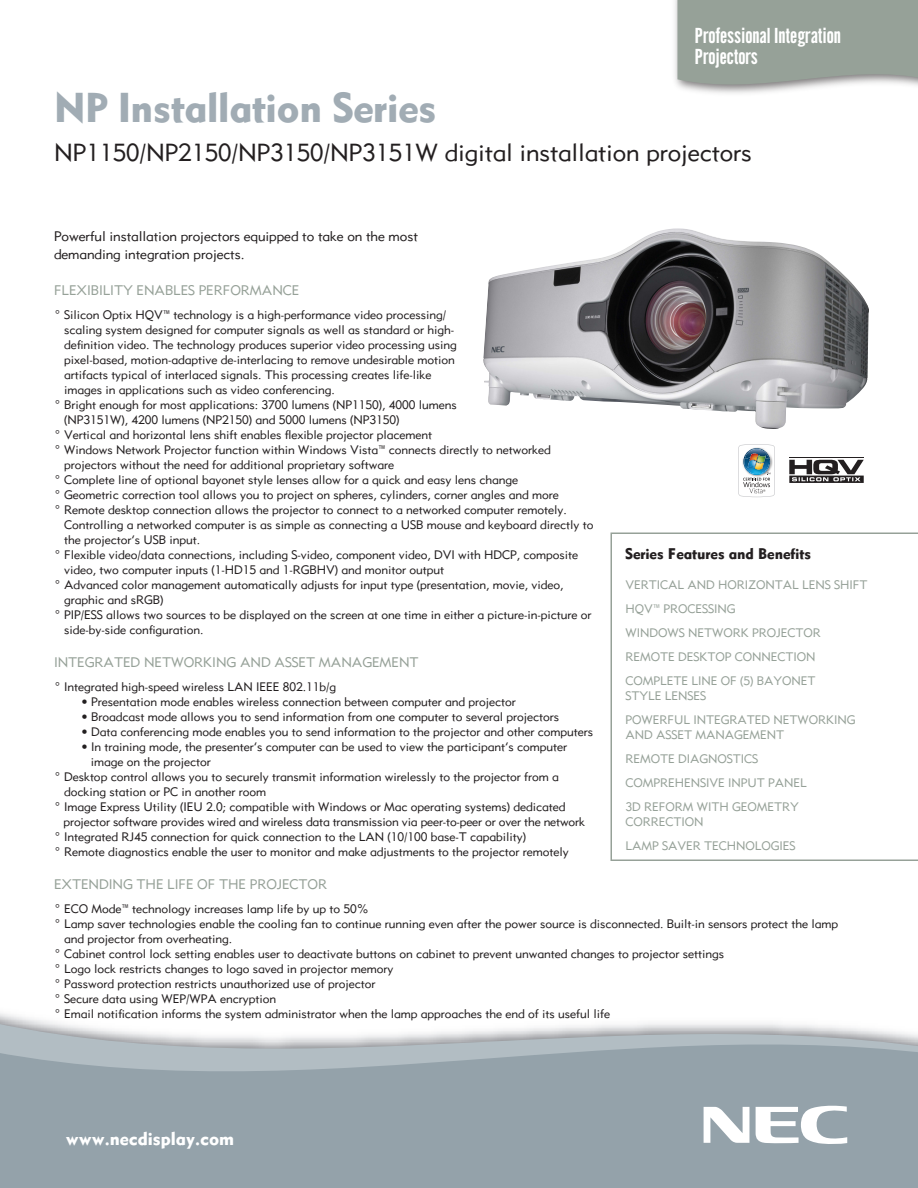
<style>
.page{position:relative;width:918px;height:1188px;background:#fff}
.page>*{position:absolute;margin:0;border:0;box-sizing:border-box;transform-origin:0 0}
.t1{font:40.5px "AT Gothic No 3";color:#a1acb4}
.t2{font:24px "AT Gothic No 2";color:#231f20}
.t3{font:21px/21px "AT Gothic No 1";color:#fff}
.t4{font:18px "AT Gothic No 3";color:#fff}
.t5{font:15px "AT Gothic No 3";color:#231f20}
.t6{font:13.5px "AT Gothic No 2";color:#96a198}
.t7{font:13.5px/18px "AT Gothic No 2";color:#231f20}
.t8{font:12px/15px "AT Gothic No 2";color:#231f20}
.t9{font:12px/15px "AT Gothic No 2";color:#96a198}
</style>
<div class="page">
<div style="left:671px;top:0;width:247px;height:97px;background:#231f20;opacity:.6"></div>
<svg style="left:677px;top:0;width:241px;height:97px;background:#a3aca5"></svg>
<svg style="left:0;top:1013px;width:918px;height:175px;background:#a5b0b7"></svg>
<svg style="left:704px;top:1107px;width:45px;height:36px"></svg>
<svg style="left:756px;top:1105px;width:91px;height:39px"></svg>
<svg style="left:610px;top:532px;width:308px;height:329px"></svg>
<img style="left:483px;top:228px;width:386px;height:201px">
<svg style="left:738px;top:444px;width:37px;height:53px"></svg>
<hr style="left:789px;top:458px;width:75px;height:1px;background:#231f20">
<svg style="left:789px;top:460px;width:75px;height:23px"></svg>
<p class="t3" style="left:695px;top:25px;width:147px">Professional Integration<br>Projectors</p>
<p class="t1" style="left:54px;top:83px;width:384px">NP Installation Series</p>
<p class="t2" style="left:54px;top:137px;width:699px">NP1150/NP2150/NP3150/NP3151W digital installation projectors</p>
<p class="t7" style="left:54px;top:227px;width:365px">Powerful installation projectors equipped to take on the most demanding integration projects.</p>
<p class="t6" style="left:54px;top:282px;width:247px">FLEXIBILITY ENABLES PERFORMANCE</p>
<p class="t8" style="left:64px;top:307px;width:394px;text-indent:-10px">° Silicon Optix HQV™ technology is a high-performance video processing/ scaling system designed for computer signals as well as standard or high&shy;definition video. The technology produces superior video processing using pixel-based, motion-adaptive de-interlacing to remove undesirable motion artifacts typical of interlaced signals. This processing creates life-like images in applications such as video conferencing.</p>
<p class="t8" style="left:64px;top:397px;width:394px;text-indent:-10px">° Bright enough for most applications: 3700 lumens (NP1150), 4000 lumens (NP3151W), 4200 lumens (NP2150) and 5000 lumens (NP3150)</p>
<p class="t8" style="left:54px;top:427px;width:380px">° Vertical and horizontal lens shift enables flexible projector placement</p>
<p class="t8" style="left:64px;top:442px;width:488px;text-indent:-10px">° Windows Network Projector function within Windows Vista™ connects directly to networked projectors without the need for additional proprietary software</p>
<p class="t8" style="left:54px;top:472px;width:466px">° Complete line of optional bayonet style lenses allow for a quick and easy lens change</p>
<p class="t8" style="left:54px;top:487px;width:506px">° Geometric correction tool allows you to project on spheres, cylinders, corner angles and more</p>
<p class="t8" style="left:64px;top:502px;width:531px;text-indent:-10px">° Remote desktop connection allows the projector to connect to a networked computer remotely.<br>Controlling a networked computer is as simple as connecting a USB mouse and keyboard directly to the projector’s USB input.</p>
<p class="t8" style="left:64px;top:547px;width:516px;text-indent:-10px">° Flexible video/data connections, including S-video, component video, DVI with HDCP, composite video, two computer inputs (1-HD15 and 1-RGBHV) and monitor output</p>
<p class="t8" style="left:64px;top:577px;width:501px;text-indent:-10px">° Advanced color management automatically adjusts for input type (presentation, movie, video, graphic and sRGB)</p>
<p class="t8" style="left:64px;top:607px;width:529px;text-indent:-10px">° PIP/ESS allows two sources to be displayed on the screen at one time in either a picture-in-picture or side-by-side configuration.</p>
<p class="t6" style="left:54px;top:654px;width:366px">INTEGRATED NETWORKING AND ASSET MANAGEMENT</p>
<p class="t8" style="left:54px;top:679px;width:284px">° Integrated high-speed wireless LAN IEEE 802.11b/g</p>
<p class="t8" style="left:81px;top:694px;width:436px">• Presentation mode enables wireless connection between computer and projector</p>
<p class="t8" style="left:81px;top:709px;width:480px">• Broadcast mode allows you to send information from one computer to several projectors</p>
<p class="t8" style="left:81px;top:724px;width:514px">• Data conferencing mode enables you to send information to the projector and other computers</p>
<p class="t8" style="left:91px;top:739px;width:478px;text-indent:-10px">• In training mode, the presenter’s computer can be used to view the participant’s computer image on the projector</p>
<p class="t8" style="left:64px;top:769px;width:496px;text-indent:-10px">° Desktop control allows you to securely transmit information wirelessly to the projector from a docking station or PC in another room</p>
<p class="t8" style="left:64px;top:799px;width:523px;text-indent:-10px">° Image Express Utility (IEU 2.0; compatible with Windows or Mac operating systems) dedicated projector software provides wired and wireless data transmission via peer-to-peer or over the network</p>
<p class="t8" style="left:54px;top:829px;width:474px">° Integrated RJ45 connection for quick connection to the LAN (10/100 base-T capability)</p>
<p class="t8" style="left:54px;top:844px;width:516px">° Remote diagnostics enable the user to monitor and make adjustments to the projector remotely</p>
<p class="t6" style="left:54px;top:876px;width:275px">EXTENDING THE LIFE OF THE PROJECTOR</p>
<p class="t8" style="left:54px;top:901px;width:316px">° ECO Mode™ technology increases lamp life by up to 50%</p>
<p class="t8" style="left:64px;top:916px;width:776px;text-indent:-10px">° Lamp saver technologies enable the cooling fan to continue running even after the power source is disconnected. Built-in sensors protect the lamp and projector from overheating.</p>
<p class="t8" style="left:54px;top:946px;width:672px">° Cabinet control lock setting enables user to deactivate buttons on cabinet to prevent unwanted changes to projector settings</p>
<p class="t8" style="left:54px;top:961px;width:341px">° Logo lock restricts changes to logo saved in projector memory</p>
<p class="t8" style="left:54px;top:976px;width:323px">° Password protection restricts unauthorized use of projector</p>
<p class="t8" style="left:54px;top:991px;width:224px">° Secure data using WEP/WPA encryption</p>
<p class="t8" style="left:54px;top:1006px;width:558px">° Email notification informs the system administrator when the lamp approaches the end of its useful life</p>
<p class="t5" style="left:626px;top:544px;width:187px">Series Features and Benefits</p>
<p class="t9" style="left:626px;top:577px;width:244px">VERTICAL AND HORIZONTAL LENS SHIFT</p>
<p class="t9" style="left:626px;top:601px;width:112px">HQV™ PROCESSING</p>
<p class="t9" style="left:626px;top:625px;width:197px">WINDOWS NETWORK PROJECTOR</p>
<p class="t9" style="left:626px;top:649px;width:192px">REMOTE DESKTOP CONNECTION</p>
<p class="t9" style="left:626px;top:673px;width:192px">COMPLETE LINE OF (5) BAYONET</p>
<p class="t9" style="left:626px;top:688px;width:82px">STYLE LENSES</p>
<p class="t9" style="left:626px;top:712px;width:232px">POWERFUL INTEGRATED NETWORKING<br>AND ASSET MANAGEMENT</p>
<p class="t9" style="left:626px;top:751px;width:134px">REMOTE DIAGNOSTICS</p>
<p class="t9" style="left:626px;top:775px;width:183px">COMPREHENSIVE INPUT PANEL</p>
<p class="t9" style="left:626px;top:799px;width:175px">3D REFORM WITH GEOMETRY<br>CORRECTION</p>
<p class="t9" style="left:626px;top:838px;width:172px">LAMP SAVER TECHNOLOGIES</p>
<h3 class="t4" style="left:66px;top:1127px;width:170px">www.necdisplay.com</h3>
</div>
